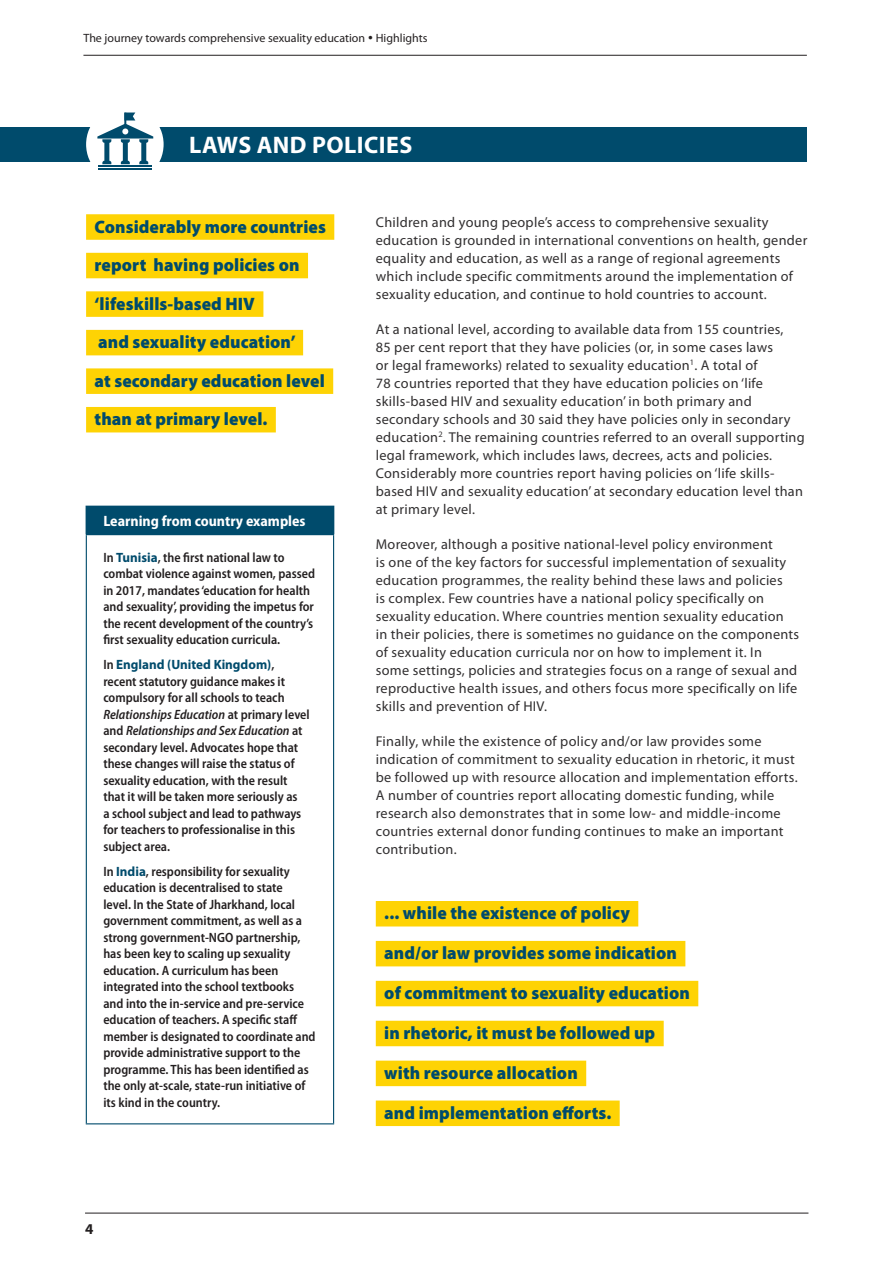
<style>
.page{position:relative;width:893px;height:1263px;background:#fff}
.page>*{position:absolute;margin:0;border:0;box-sizing:border-box;transform-origin:0 0}
.t1{font:700 24px "Myriad Pro";letter-spacing:.02em;color:#fff}
.t2{font:900 18px/38.5px "Myriad Pro";letter-spacing:.005em;color:#004b6c}
.t3{font:700 semi-condensed 15px "Myriad Pro";color:#fff}
.t4{font:700 15px "Myriad Pro";color:#231f20}
.t5{font:14.25px/18px "Myriad Pro";letter-spacing:.02em;color:#312f30}
.t6{font:600 semi-condensed 13.5px/16.5px "Myriad Pro";color:#231f20}
.t7{font:12px "Myriad Pro";color:#231f20}
.s1{font-weight:700;font-stretch:normal;color:#004b6c}
.s2{font-style:italic}
</style>
<div class="page">
<hr style="left:83px;top:55px;width:724px;height:1px;background:#231f20">
<hr style="left:85px;top:1213px;width:723px;height:1px;background:#231f20">
<div style="left:0;top:127px;width:807px;height:34px;background:#004b6c"></div>
<div style="left:86px;top:106px;width:78px;height:77px;background:#fff;border-radius:50%"></div>
<hr style="left:98px;top:165px;width:54px;height:2px;background:#004b6c">
<hr style="left:98px;top:168px;width:54px;height:2px;background:#004b6c">
<svg style="left:97px;top:113px;width:56px;height:51px"></svg>
<div style="left:86px;top:506px;width:248px;height:29px;background:#004b6c"></div>
<hr style="left:86px;top:535px;width:1px;height:588px;background:#004b6c">
<hr style="left:333px;top:535px;width:1px;height:588px;background:#004b6c">
<hr style="left:86px;top:1123px;width:248px;height:1px;background:#004b6c">
<div style="left:376px;top:901px;width:262px;height:25px;background:#fed304"></div>
<div style="left:376px;top:941px;width:309px;height:25px;background:#fed304"></div>
<div style="left:376px;top:981px;width:322px;height:25px;background:#fed304"></div>
<div style="left:376px;top:1021px;width:288px;height:25px;background:#fed304"></div>
<div style="left:376px;top:1061px;width:210px;height:25px;background:#fed304"></div>
<div style="left:376px;top:1100px;width:244px;height:26px;background:#fed304"></div>
<div style="left:86px;top:214px;width:248px;height:26px;background:#fed304"></div>
<div style="left:86px;top:253px;width:222px;height:25px;background:#fed304"></div>
<div style="left:86px;top:291px;width:177px;height:26px;background:#fed304"></div>
<div style="left:86px;top:330px;width:217px;height:25px;background:#fed304"></div>
<div style="left:86px;top:368px;width:247px;height:26px;background:#fed304"></div>
<div style="left:86px;top:407px;width:190px;height:25px;background:#fed304"></div>
<p class="t7" style="left:83px;top:31px;width:346px">The journey towards comprehensive sexuality education • Highlights</p>
<h1 class="t1" style="left:189px;top:129px;width:225px">LAWS AND POLICIES</h1>
<p class="t2" style="left:95px;top:206px;width:233px">Considerably more countries report having policies on ‘lifeskills-based HIV<br>and sexuality education’<br>at secondary education level than at primary level.</p>
<p class="t3" style="left:103px;top:511px;width:204px">Learning from country examples</p>
<p class="t6" style="left:103px;top:549px;width:213px">In <span class="s1">Tunisia</span>, the first national law to combat violence against women, passed in 2017, mandates ‘education for health and sexuality’, providing the impetus for the recent development of the country’s first sexuality education curricula.</p>
<p class="t6" style="left:103px;top:656px;width:208px">In <span class="s1">England (United Kingdom)</span>, recent statutory guidance makes it compulsory for all schools to teach <span class="s2">Relationships Education</span> at primary level and <span class="s2">Relationships and Sex Education</span> at secondary level. Advocates hope that these changes will raise the status of sexuality education, with the result that it will be taken more seriously as<br>a school subject and lead to pathways for teachers to professionalise in this subject area.</p>
<p class="t6" style="left:103px;top:863px;width:214px">In <span class="s1">India</span>, responsibility for sexuality education is decentralised to state<br>level. In the State of Jharkhand, local government commitment, as well as a strong government-NGO partnership, has been key to scaling up sexuality education. A curriculum has been integrated into the school textbooks and into the in-service and pre-service education of teachers. A specific staff member is designated to coordinate and provide administrative support to the programme. This has been identified as the only at-scale, state-run initiative of its kind in the country.</p>
<p class="t4" style="left:85px;top:1219px;width:10px">4</p>
<p class="t5" style="left:376px;top:212px;width:433px">Children and young people’s access to comprehensive sexuality education is grounded in international conventions on health, gender equality and education, as well as a range of regional agreements which include specific commitments around the implementation of sexuality education, and continue to hold countries to account.</p>
<p class="t5" style="left:376px;top:319px;width:430px">At a national level, according to available data from 155 countries,<br>85 per cent report that they have policies (or, in some cases laws<br>or legal frameworks) related to sexuality education<sup>1</sup>. A total of<br>78 countries reported that they have education policies on ‘life skills-based HIV and sexuality education’ in both primary and secondary schools and 30 said they have policies only in secondary education<sup>2</sup>. The remaining countries referred to an overall supporting legal framework, which includes laws, decrees, acts and policies.<br>Considerably more countries report having policies on ‘life skills&shy;based HIV and sexuality education’ at secondary education level than at primary level.</p>
<p class="t5" style="left:376px;top:534px;width:425px">Moreover, although a positive national-level policy environment<br>is one of the key factors for successful implementation of sexuality education programmes, the reality behind these laws and policies<br>is complex. Few countries have a national policy specifically on sexuality education. Where countries mention sexuality education<br>in their policies, there is sometimes no guidance on the components of sexuality education curricula nor on how to implement it. In<br>some settings, policies and strategies focus on a range of sexual and reproductive health issues, and others focus more specifically on life skills and prevention of HIV.</p>
<p class="t5" style="left:376px;top:731px;width:423px">Finally, while the existence of policy and/or law provides some indication of commitment to sexuality education in rhetoric, it must be followed up with resource allocation and implementation efforts.<br>A number of countries report allocating domestic funding, while research also demonstrates that in some low- and middle-income countries external donor funding continues to make an important contribution.</p>
<p class="t2" style="left:384px;top:893px;width:247px">... while the existence of policy</p>
<p class="t2" style="left:384px;top:933px;width:294px">and/or law provides some indication</p>
<p class="t2" style="left:384px;top:973px;width:307px">of commitment to sexuality education</p>
<p class="t2" style="left:384px;top:1013px;width:272px">in rhetoric, it must be followed up</p>
<p class="t2" style="left:384px;top:1053px;width:195px">with resource allocation</p>
<p class="t2" style="left:384px;top:1093px;width:228px">and implementation efforts.</p>
</div>
